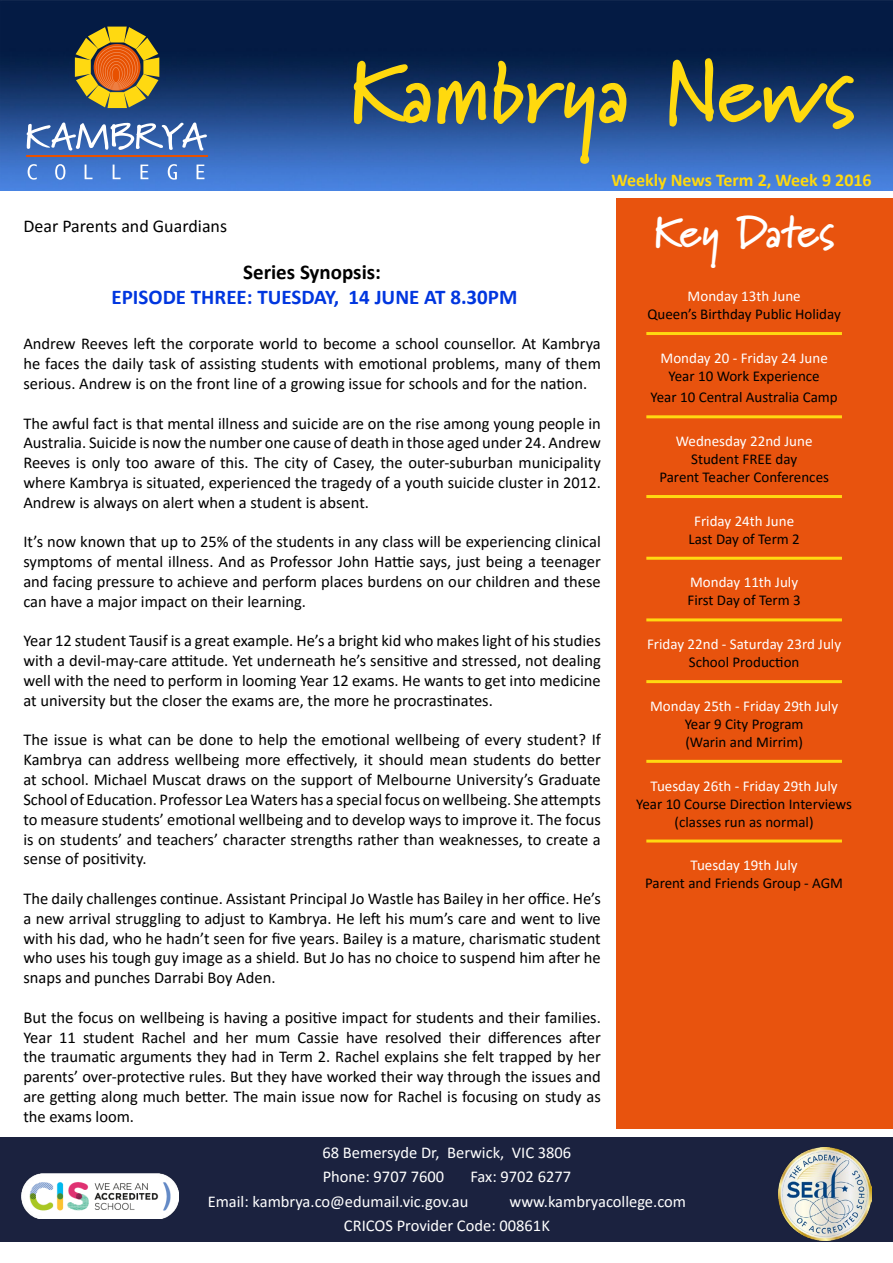
<style>
.page{position:relative;width:893px;height:1263px;background:#fff}
.page>*{position:absolute;margin:0;border:0;box-sizing:border-box;transform-origin:0 0}
.t1{font:700 90px "Marydale";color:#ffd90e}
.t2{font:700 45px "Marydale";letter-spacing:-.015em;color:#fff}
.t3{font:700 21px "Calibri";color:#0036df}
.t4{font:700 21px "Calibri";color:#000}
.t5{font:700 18px "Calibri";color:#ffd90e}
.t6{font:18px "Calibri";color:#000}
.t7{font:16.5px/19.8px "Calibri";color:#000;text-align:justify}
.t8{font:16.5px/24px "Calibri";color:#fff}
.t9{font:15px/18px "Calibri";color:#000;text-align:center}
.t10{font:15px "Calibri";color:#fff}
.s1{color:#ffda0f}
</style>
<div class="page">
<img style="left:0;top:1px;width:893px;height:190px">
<svg style="left:75px;top:27px;width:84px;height:81px;background:#b48928"></svg>
<hr style="left:26px;top:155px;width:182px;height:2px;background:#e85100">
<svg style="left:26px;top:121px;width:181px;height:30px"></svg>
<svg style="left:28px;top:164px;width:9px;height:16px"></svg>
<svg style="left:55px;top:164px;width:10px;height:16px"></svg>
<svg style="left:85px;top:165px;width:8px;height:14px"></svg>
<svg style="left:113px;top:165px;width:8px;height:14px"></svg>
<svg style="left:141px;top:165px;width:7px;height:14px"></svg>
<svg style="left:168px;top:164px;width:9px;height:16px"></svg>
<svg style="left:197px;top:165px;width:7px;height:14px"></svg>
<div style="left:617px;top:198px;width:276px;height:931px;background:#e8530e"></div>
<div style="left:0;top:1137px;width:893px;height:105px;background:#1b223f"></div>
<img style="left:21px;top:1173px;width:158px;height:45px">
<img style="left:778px;top:1147px;width:94px;height:94px">
<hr style="left:646px;top:332px;width:196px;height:3px;background:#ffd911">
<hr style="left:646px;top:415px;width:196px;height:3px;background:#ffd911">
<hr style="left:646px;top:495px;width:196px;height:3px;background:#ffd911">
<hr style="left:646px;top:557px;width:196px;height:3px;background:#ffd911">
<hr style="left:646px;top:618px;width:196px;height:3px;background:#ffd911">
<hr style="left:646px;top:680px;width:196px;height:3px;background:#ffd911">
<hr style="left:646px;top:760px;width:196px;height:3px;background:#ffd911">
<hr style="left:646px;top:839px;width:196px;height:3px;background:#ffd911">
<h1 class="t1" style="left:349px;top:38px;width:508px">Kambry<span class="s1">a News</span></h1>
<p class="t5" style="left:611px;top:167px;width:262px">Weekly News Term 2, Week 9 2016</p>
<p class="t6" style="left:23px;top:214px;width:205px">Dear Parents and Guardians</p>
<p class="t4" style="left:243px;top:257px;width:139px">Series Synopsis:</p>
<p class="t3" style="left:112px;top:283px;width:407px">EPISODE THREE: TUESDAY, 14 JUNE AT 8.30PM</p>
<p class="t7" style="left:23px;top:334px;width:579px">Andrew Reeves left the corporate world to become a school counsellor. At Kambrya he faces the daily task of assisting students with emotional problems, many of them serious. Andrew is on the front line of a growing issue for schools and for the nation.</p>
<p class="t7" style="left:23px;top:413px;width:579px">The awful fact is that mental illness and suicide are on the rise among young people in Australia. Suicide is now the number one cause of death in those aged under 24. Andrew Reeves is only too aware of this. The city of Casey, the outer-suburban municipality where Kambrya is situated, experienced the tragedy of a youth suicide cluster in 2012.<br>Andrew is always on alert when a student is absent.</p>
<p class="t7" style="left:23px;top:532px;width:579px">It’s now known that up to 25% of the students in any class will be experiencing clinical symptoms of mental illness. And as Professor John Hattie says, just being a teenager and facing pressure to achieve and perform places burdens on our children and these can have a major impact on their learning.</p>
<p class="t7" style="left:23px;top:631px;width:579px">Year 12 student Tausif is a great example. He’s a bright kid who makes light of his studies with a devil-may-care attitude. Yet underneath he’s sensitive and stressed, not dealing well with the need to perform in looming Year 12 exams. He wants to get into medicine at university but the closer the exams are, the more he procrastinates.</p>
<p class="t7" style="left:23px;top:730px;width:579px">The issue is what can be done to help the emotional wellbeing of every student? If Kambrya can address wellbeing more effectively, it should mean students do better at school. Michael Muscat draws on the support of Melbourne University’s Graduate School of Education. Professor Lea Waters has a special focus on wellbeing. She attempts to measure students’ emotional wellbeing and to develop ways to improve it. The focus is on students’ and teachers’ character strengths rather than weaknesses, to create a sense of positivity.</p>
<p class="t7" style="left:23px;top:888px;width:579px">The daily challenges continue. Assistant Principal Jo Wastle has Bailey in her office. He’s a new arrival struggling to adjust to Kambrya. He left his mum’s care and went to live with his dad, who he hadn’t seen for five years. Bailey is a mature, charismatic student who uses his tough guy image as a shield. But Jo has no choice to suspend him after he snaps and punches Darrabi Boy Aden.</p>
<p class="t7" style="left:23px;top:1007px;width:579px">But the focus on wellbeing is having a positive impact for students and their families.<br>Year 11 student Rachel and her mum Cassie have resolved their differences after the traumatic arguments they had in Term 2. Rachel explains she felt trapped by her parents’ over-protective rules. But they have worked their way through the issues and are getting along much better. The main issue now for Rachel is focusing on study as the exams loom.</p>
<p class="t8" style="left:322px;top:1140px;width:250px">68 Bemersyde Dr, Berwick, VIC 3806<br>Phone: 9707 7600</p>
<p class="t8" style="left:470px;top:1164px;width:102px">Fax: 9702 6277</p>
<h2 class="t2" style="left:653px;top:206px;width:183px">Key Dates</h2>
<p class="t10" style="left:688px;top:286px;width:115px">Monday 13th June</p>
<p class="t9" style="left:647px;top:305px;width:195px">Queen’s Birthday Public Holiday</p>
<p class="t10" style="left:660px;top:347px;width:169px">Monday 20 - Friday 24 June</p>
<p class="t9" style="left:651px;top:365px;width:189px;line-height:21.6px">Year 10 Work Experience<br>Year 10 Central Australia Camp</p>
<p class="t10" style="left:676px;top:431px;width:138px">Wednesday 22nd June</p>
<p class="t9" style="left:659px;top:450px;width:171px">Student FREE day<br>Parent Teacher Conferences</p>
<p class="t10" style="left:694px;top:510px;width:102px">Friday 24th June</p>
<p class="t9" style="left:688px;top:529px;width:113px">Last Day of Term 2</p>
<p class="t10" style="left:690px;top:572px;width:109px">Monday 11th July</p>
<p class="t9" style="left:687px;top:591px;width:115px">First Day of Term 3</p>
<p class="t10" style="left:647px;top:634px;width:196px">Friday 22nd - Saturday 23rd July</p>
<p class="t9" style="left:689px;top:653px;width:112px">School Production</p>
<p class="t10" style="left:650px;top:695px;width:189px">Monday 25th - Friday 29th July</p>
<p class="t9" style="left:685px;top:714px;width:120px;text-align:left">Year 9 City Program (Warin and Mirrim)</p>
<p class="t10" style="left:651px;top:775px;width:188px">Tuesday 26th - Friday 29th July</p>
<p class="t9" style="left:636px;top:794px;width:217px">Year 10 Course Direction Interviews (classes run as normal)</p>
<p class="t10" style="left:691px;top:855px;width:108px">Tuesday 19th July</p>
<p class="t9" style="left:645px;top:874px;width:200px">Parent and Friends Group - AGM</p>
<p class="t8" style="left:208px;top:1188px;width:262px">Email: kambrya.co@edumail.vic.gov.au</p>
<p class="t8" style="left:344px;top:1188px;width:344px;text-indent:166px">www.kambryacollege.com<br>CRICOS Provider Code: 00861K</p>
</div>
